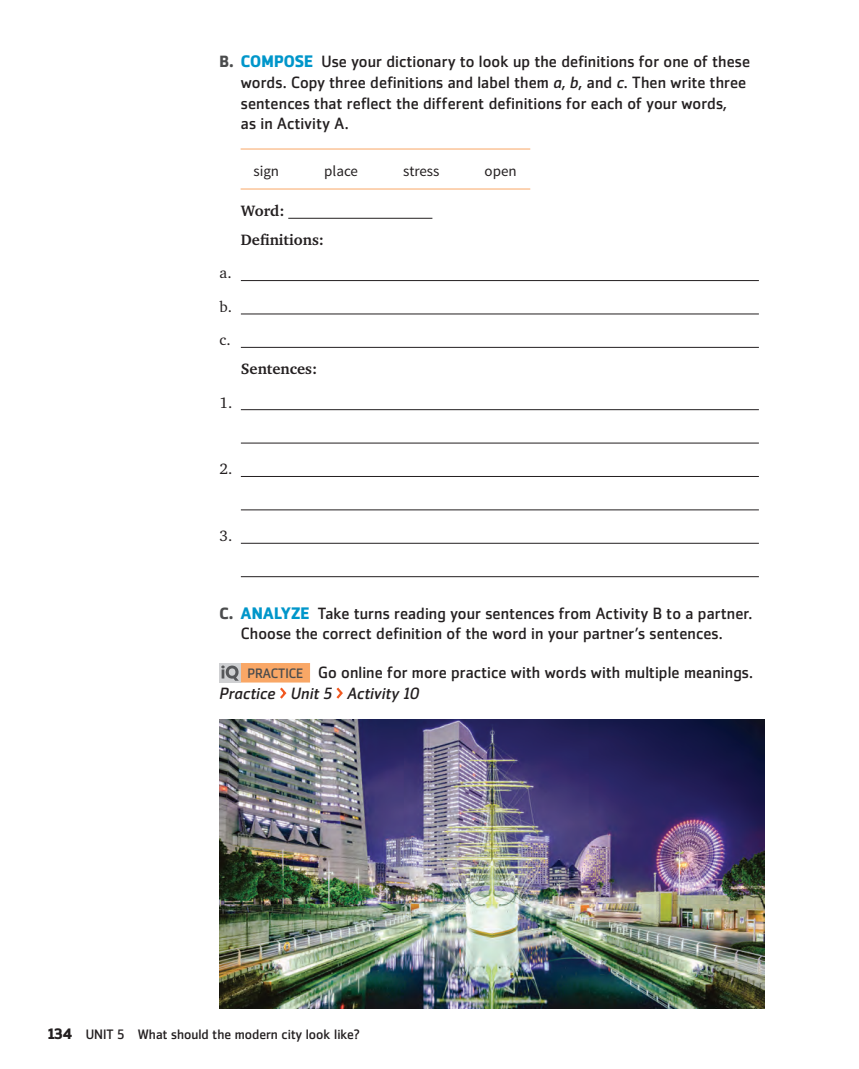
<style>
.page{position:relative;width:859px;height:1069px;background:#fff}
.page>*{position:absolute;margin:0;border:0;box-sizing:border-box;transform-origin:0 0}
.t1{font:16.2px/20.5px "Zemestro Std";letter-spacing:.005em;color:#231f20}
.t2{font:700 15.3px/29px "Charter ITC Std";color:#231f20}
.t3{font:15.3px/33.5px "Charter ITC Std";color:#231f20;text-align:justify}
.t4{font:15px "Source Sans Pro";color:#231f20}
.t5{font:13.5px "Zemestro Std";color:#231f20}
.s1{font-weight:700;color:#4b4c4d}
.s2{font-weight:700;font-size:16.5px;color:#0096ca}
.s3{font-style:italic}
.s4{font-size:13.5px;color:#4b4c4d}
.s5{font-weight:700;font-size:15px}
</style>
<div class="page">
<div style="left:240px;top:663px;width:70px;height:19px;background:#f9a766"></div>
<hr style="left:240px;top:149px;width:290px;height:1px;background:#f9a766">
<hr style="left:240px;top:189px;width:290px;height:1px;background:#f9a766">
<hr style="left:288px;top:218px;width:144px;height:1px;background:#231f20">
<hr style="left:241px;top:280px;width:517px;height:1px;background:#231f20">
<hr style="left:241px;top:313px;width:517px;height:1px;background:#231f20">
<hr style="left:241px;top:347px;width:517px;height:1px;background:#231f20">
<hr style="left:241px;top:409px;width:517px;height:1px;background:#231f20">
<hr style="left:241px;top:443px;width:517px;height:1px;background:#231f20">
<hr style="left:241px;top:476px;width:517px;height:1px;background:#231f20">
<hr style="left:241px;top:509px;width:517px;height:1px;background:#231f20">
<hr style="left:241px;top:543px;width:517px;height:1px;background:#231f20">
<hr style="left:241px;top:576px;width:517px;height:1px;background:#231f20">
<div style="left:219px;top:663px;width:21px;height:19px;background:#cfd0d2"></div>
<svg style="left:221px;top:665px;width:18px;height:15px"></svg>
<svg style="left:280px;top:687px;width:7px;height:12px"></svg>
<svg style="left:336px;top:687px;width:7px;height:12px"></svg>
<img style="left:219px;top:719px;width:545px;height:289px">
<hr style="left:858px;top:0;width:1px;height:42px;background:#f9a766">
<p class="t1" style="left:241px;top:51px;width:510px;text-indent:-21px"><span class="s1">B.</span> <span class="s2">COMPOSE</span> Use your dictionary to look up the definitions for one of these words. Copy three definitions and label them <span class="s3">a</span>, <span class="s3">b</span>, and <span class="s3">c</span>. Then write three sentences that reflect the different definitions for each of your words,<br>as in Activity A.</p>
<p class="t4" style="left:253px;top:162px;width:27px">sign</p>
<p class="t4" style="left:324px;top:162px;width:35px">place</p>
<p class="t4" style="left:403px;top:162px;width:38px">stress</p>
<p class="t4" style="left:484px;top:162px;width:34px">open</p>
<p class="t2" style="left:241px;top:196px;width:85px">Word:<br>Definitions:</p>
<p class="t3" style="left:219px;top:256px;width:14px">a. b. c.</p>
<p class="t2" style="left:241px;top:354px;width:78px">Sentences:</p>
<p class="t3" style="left:219px;top:385px;width:14px">1.</p>
<p class="t3" style="left:219px;top:452px;width:14px">2.</p>
<p class="t3" style="left:219px;top:519px;width:14px">3.</p>
<p class="t1" style="left:219px;top:602px;width:534px;text-align:center"><span class="s1">C.</span> <span class="s2">ANALYZE</span> Take turns reading your sentences from Activity B to a partner.<br>Choose the correct definition of the word in your partner’s sentences.</p>
<p class="t1" style="left:219px;top:662px;width:535px;text-indent:28px"><span class="s4">PRACTICE</span> Go online for more practice with words with multiple meanings.<br><span class="s3">Practice Unit 5 Activity 10</span></p>
<p class="t5" style="left:48px;top:1026px;width:313px"><span class="s5">134</span> UNIT 5 What should the modern city look like?</p>
</div>
